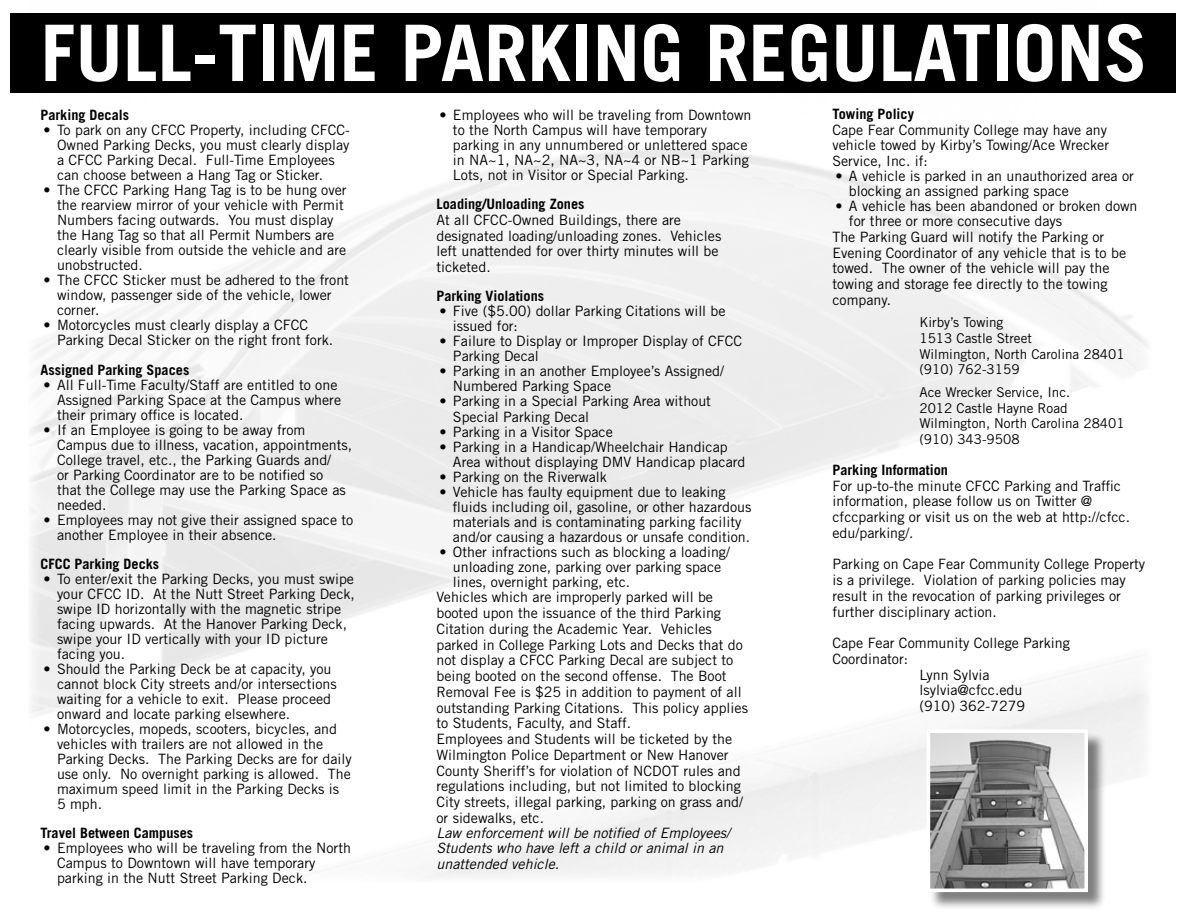
<style>
.page{position:relative;width:1188px;height:918px;background:#fff}
.page>*{position:absolute;margin:0;border:0;box-sizing:border-box;transform-origin:0 0}
.t1{font:700 78px "Trade Gothic LT Std";color:#fff}
.t2{font:14.25px/15px "Trade Gothic LT Std";color:#000}
.t3{font:700 14.25px "Trade Gothic LT Std";color:#000}
.t4{font:italic 14.25px/15.5px "Trade Gothic LT Std";color:#000}
.t5{font:13.5px/15.8px "Trade Gothic LT Std";color:#000}
</style>
<div class="page">
<div style="left:929px;top:732px;width:178px;height:178px;background:#000;opacity:.5"></div>
<img style="left:932px;top:734px;width:151px;height:153px">
<div style="left:927px;top:729px;width:161px;height:163px;border:4px solid #fff"></div>
<div style="left:10px;top:13px;width:1166px;height:80px;background:#000"></div>
<h1 class="t1" style="left:41px;top:5px;width:441px">Full-Time PARKING</h1>
<h1 class="t1" style="left:705px;top:5px;width:42px">REGULA</h1>
<h1 class="t1" style="left:952px;top:5px;width:197px">TIONS</h1>
<p class="t3" style="left:40px;top:107px;width:90px">Parking Decals</p>
<p class="t2" style="left:57px;top:123px;width:294px;text-indent:-13px">• To park on any CFCC Property, including CFCC-Owned Parking Decks, you must clearly display a CFCC Parking Decal. Full-Time Employees can choose between a Hang Tag or Sticker.</p>
<p class="t2" style="left:57px;top:183px;width:291px;text-indent:-13px">• The CFCC Parking Hang Tag is to be hung over the rearview mirror of your vehicle with Permit Numbers facing outwards. You must display the Hang Tag so that all Permit Numbers are clearly visible from outside the vehicle and are unobstructed.</p>
<p class="t2" style="left:57px;top:273px;width:294px;text-indent:-13px">• The CFCC Sticker must be adhered to the front window, passenger side of the vehicle, lower corner.</p>
<p class="t2" style="left:57px;top:318px;width:278px;text-indent:-13px">• Motorcycles must clearly display a CFCC<br>Parking Decal Sticker on the right front fork.</p>
<p class="t3" style="left:40px;top:361px;width:150px">Assigned Parking Spaces</p>
<p class="t2" style="left:57px;top:377px;width:286px;text-indent:-13px">• All Full-Time Faculty/Staff are entitled to one<br>Assigned Parking Space at the Campus where their primary office is located.</p>
<p class="t2" style="left:57px;top:422px;width:297px;text-indent:-13px">• If an Employee is going to be away from Campus due to illness, vacation, appointments, College travel, etc., the Parking Guards and/<br>or Parking Coordinator are to be notified so<br>that the College may use the Parking Space as needed.</p>
<p class="t2" style="left:57px;top:512px;width:298px;text-indent:-13px">• Employees may not give their assigned space to another Employee in their absence.</p>
<p class="t3" style="left:40px;top:555px;width:120px">CFCC Parking Decks</p>
<p class="t2" style="left:57px;top:571px;width:299px;text-indent:-13px">• To enter/exit the Parking Decks, you must swipe your CFCC ID. At the Nutt Street Parking Deck, swipe ID horizontally with the magnetic stripe facing upwards. At the Hanover Parking Deck, swipe your ID vertically with your ID picture facing you.</p>
<p class="t2" style="left:57px;top:661px;width:281px;text-indent:-13px">• Should the Parking Deck be at capacity, you cannot block City streets and/or intersections waiting for a vehicle to exit. Please proceed onward and locate parking elsewhere.</p>
<p class="t2" style="left:57px;top:721px;width:296px;text-indent:-13px">• Motorcycles, mopeds, scooters, bicycles, and vehicles with trailers are not allowed in the Parking Decks. The Parking Decks are for daily use only. No overnight parking is allowed. The maximum speed limit in the Parking Decks is<br>5 mph.</p>
<p class="t3" style="left:40px;top:825px;width:154px">Travel Between Campuses</p>
<p class="t2" style="left:57px;top:841px;width:296px;text-indent:-13px">• Employees who will be traveling from the North<br>Campus to Downtown will have temporary parking in the Nutt Street Parking Deck.</p>
<p class="t3" style="left:832px;top:105px;width:83px">Towing Policy</p>
<p class="t2" style="left:832px;top:122px;width:278px;line-height:15.8px">Cape Fear Community College may have any vehicle towed by Kirby’s Towing/Ace Wrecker<br>Service, Inc. if:</p>
<p class="t2" style="left:849px;top:168px;width:286px;text-indent:-13px">• A vehicle is parked in an unauthorized area or blocking an assigned parking space</p>
<p class="t2" style="left:835px;top:198px;width:304px">• A vehicle has been abandoned or broken down</p>
<p class="t2" style="left:849px;top:213px;width:215px">for three or more consecutive days</p>
<p class="t2" style="left:832px;top:229px;width:273px">The Parking Guard will notify the Parking or</p>
<p class="t2" style="left:832px;top:245px;width:295px">Evening Coordinator of any vehicle that is to be</p>
<p class="t2" style="left:832px;top:261px;width:279px">towed. The owner of the vehicle will pay the</p>
<p class="t2" style="left:832px;top:276px;width:277px">towing and storage fee directly to the towing</p>
<p class="t2" style="left:832px;top:292px;width:60px">company.</p>
<p class="t5" style="left:920px;top:314px;width:207px">Kirby’s Towing<br>1513 Castle Street<br>Wilmington, North Carolina 28401 (910) 762-3159</p>
<p class="t5" style="left:920px;top:384px;width:207px">Ace Wrecker Service, Inc.<br>2012 Castle Hayne Road<br>Wilmington, North Carolina 28401 (910) 343-9508</p>
<p class="t3" style="left:832px;top:461px;width:117px">Parking Information</p>
<p class="t2" style="left:832px;top:478px;width:299px;line-height:15.8px">For up-to-the minute CFCC Parking and Traffic information, please follow us on Twitter @ cfccparking or visit us on the web at http://cfcc. edu/parking/.</p>
<p class="t2" style="left:832px;top:556px;width:314px;line-height:15.8px">Parking on Cape Fear Community College Property is a privilege. Violation of parking policies may result in the revocation of parking privileges or further disciplinary action.</p>
<p class="t2" style="left:832px;top:635px;width:239px">Cape Fear Community College Parking</p>
<p class="t2" style="left:832px;top:651px;width:77px">Coordinator:</p>
<p class="t2" style="left:919px;top:667px;width:72px">Lynn Sylvia</p>
<p class="t2" style="left:919px;top:683px;width:104px">lsylvia@cfcc.edu</p>
<p class="t2" style="left:919px;top:698px;width:107px">(910) 362-7279</p>
<p class="t2" style="left:453px;top:107px;width:300px;text-indent:-13px">• Employees who will be traveling from Downtown to the North Campus will have temporary parking in any unnumbered or unlettered space in NA~1, NA~2, NA~3, NA~4 or NB~1 Parking Lots, not in Visitor or Special Parking.</p>
<p class="t3" style="left:436px;top:195px;width:150px">Loading/Unloading Zones</p>
<p class="t2" style="left:436px;top:212px;width:286px;line-height:15.8px">At all CFCC-Owned Buildings, there are designated loading/unloading zones. Vehicles left unattended for over thirty minutes will be ticketed.</p>
<p class="t3" style="left:436px;top:288px;width:109px">Parking Violations</p>
<p class="t2" style="left:453px;top:304px;width:274px;text-indent:-13px">• Five ($5.00) dollar Parking Citations will be issued for:</p>
<p class="t2" style="left:453px;top:334px;width:291px;text-indent:-13px">• Failure to Display or Improper Display of CFCC<br>Parking Decal</p>
<p class="t2" style="left:453px;top:364px;width:273px;text-indent:-13px">• Parking in an another Employee’s Assigned/<br>Numbered Parking Space</p>
<p class="t2" style="left:453px;top:394px;width:260px;text-indent:-13px">• Parking in a Special Parking Area without<br>Special Parking Decal</p>
<p class="t2" style="left:440px;top:424px;width:175px">• Parking in a Visitor Space</p>
<p class="t2" style="left:453px;top:439px;width:294px;text-indent:-13px">• Parking in a Handicap/Wheelchair Handicap<br>Area without displaying DMV Handicap placard</p>
<p class="t2" style="left:440px;top:469px;width:169px">• Parking on the Riverwalk</p>
<p class="t2" style="left:453px;top:484px;width:300px;text-indent:-13px">• Vehicle has faulty equipment due to leaking fluids including oil, gasoline, or other hazardous materials and is contaminating parking facility and/or causing a hazardous or unsafe condition.</p>
<p class="t2" style="left:440px;top:544px;width:292px">• Other infractions such as blocking a loading/</p>
<p class="t2" style="left:453px;top:559px;width:270px">unloading zone, parking over parking space</p>
<p class="t2" style="left:453px;top:574px;width:179px">lines, overnight parking, etc.</p>
<p class="t2" style="left:436px;top:590px;width:278px">Vehicles which are improperly parked will be</p>
<p class="t2" style="left:436px;top:605px;width:286px">booted upon the issuance of the third Parking</p>
<p class="t2" style="left:436px;top:621px;width:277px">Citation during the Academic Year. Vehicles</p>
<p class="t2" style="left:436px;top:637px;width:308px">parked in College Parking Lots and Decks that do</p>
<p class="t2" style="left:436px;top:653px;width:298px">not display a CFCC Parking Decal are subject to</p>
<p class="t2" style="left:436px;top:668px;width:292px">being booted on the second offense. The Boot</p>
<p class="t2" style="left:436px;top:684px;width:307px">Removal Fee is $25 in addition to payment of all</p>
<p class="t2" style="left:436px;top:700px;width:313px">outstanding Parking Citations. This policy applies</p>
<p class="t2" style="left:436px;top:716px;width:196px">to Students, Faculty, and Staff.</p>
<p class="t2" style="left:436px;top:731px;width:297px">Employees and Students will be ticketed by the</p>
<p class="t2" style="left:436px;top:747px;width:294px">Wilmington Police Department or New Hanover</p>
<p class="t2" style="left:436px;top:763px;width:306px">County Sheriff’s for violation of NCDOT rules and</p>
<p class="t2" style="left:436px;top:779px;width:306px">regulations including, but not limited to blocking</p>
<p class="t2" style="left:436px;top:794px;width:308px">City streets, illegal parking, parking on grass and/</p>
<p class="t2" style="left:436px;top:810px;width:109px">or sidewalks, etc.</p>
<p class="t4" style="left:436px;top:825px;width:295px">Law enforcement will be notified of Employees/<br>Students who have left a child or animal in an unattended vehicle.</p>
</div>
